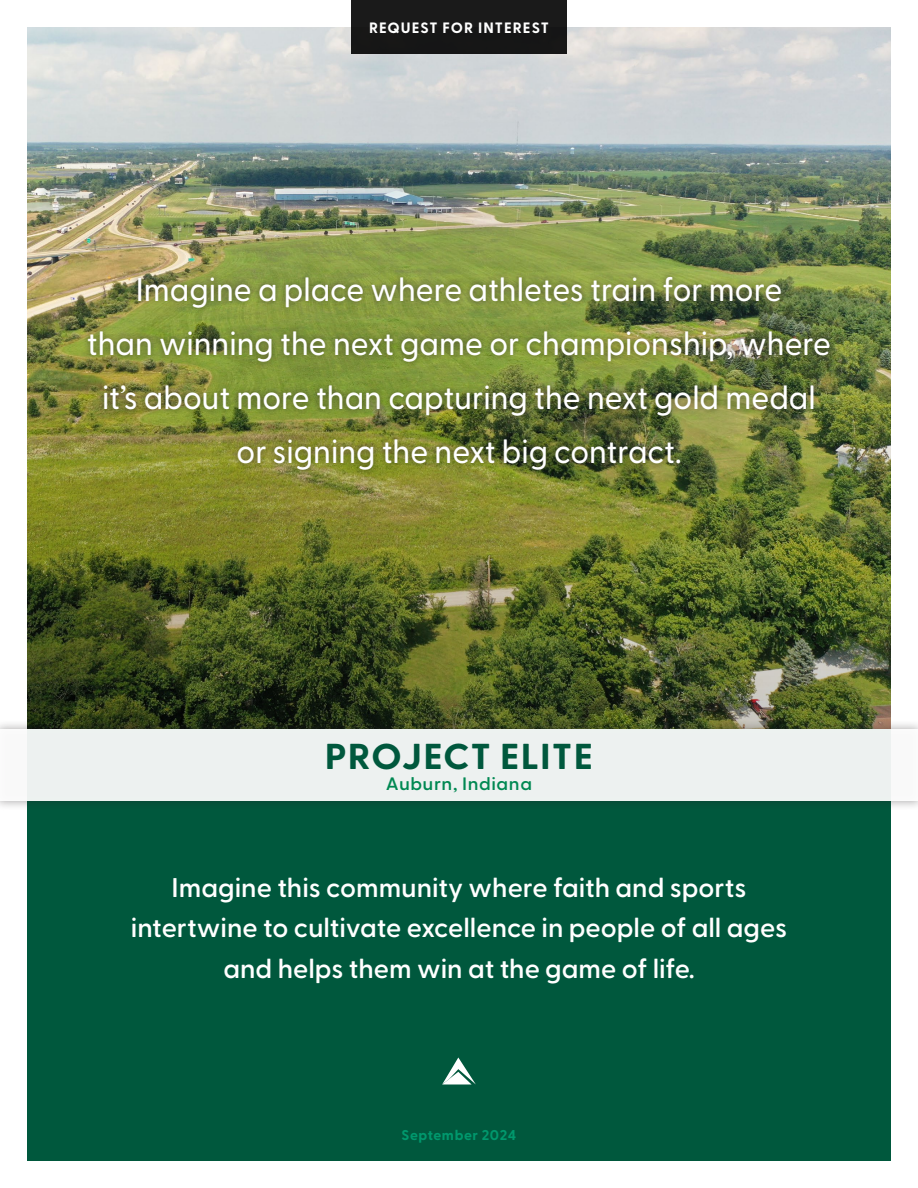
<style>
.page{position:relative;width:918px;height:1188px;background:#fff}
.page>*{position:absolute;margin:0;border:0;box-sizing:border-box;transform-origin:0 0}
.t1{font:700 36px "Greycliff CF";letter-spacing:.03em;color:#00583d;scale:1.05 1}
.t2{font:500 33px/54px "Greycliff CF";color:#fff;text-align:center;scale:.95 1}
.t3{font:600 27px/40.5px "Greycliff CF";color:#fff;text-align:center}
.t4{font:600 18px "Greycliff CF";letter-spacing:.03em;color:#008852;scale:1.05 1}
.t5{font:700 15px "Greycliff CF";letter-spacing:.07em;color:#fff}
.t6{font:700 14.25px "Greycliff CF";letter-spacing:.04em;color:#00986d}
</style>
<div class="page">
<div style="left:27px;top:27px;width:864px;height:1134px;background:#00583d"></div>
<img style="left:27px;top:27px;width:864px;height:288px">
<img style="left:27px;top:315px;width:864px;height:404px">
<div style="left:0;top:719px;width:918px;height:92px;background:#231f20;opacity:.35"></div>
<div style="left:0;top:729px;width:918px;height:72px;background:#edf1f0"></div>
<div style="left:351px;top:0;width:216px;height:54px;background:#191918"></div>
<svg style="left:442px;top:1057px;width:34px;height:27px"></svg>
<div style="left:82px;top:270px;width:754px;height:207px;background:#231f20;opacity:.6"></div>
<p class="t5" style="left:369px;top:16px;width:181px">REQUEST FOR INTEREST</p>
<p class="t2" style="left:87px;top:260px;width:785px">Imagine a place where athletes train for more<br>than winning the next game or championship, where it’s about more than capturing the next gold medal or signing the next big contract.</p>
<p class="t1" style="left:325px;top:729px;width:257px">PROJECT ELITE</p>
<p class="t4" style="left:386px;top:770px;width:141px">Auburn, Indiana</p>
<p class="t3" style="left:131px;top:865px;width:658px">Imagine this community where faith and sports intertwine to cultivate excellence in people of all ages and helps them win at the game of life.</p>
<p class="t6" style="left:402px;top:1124px;width:116px">September 2024</p>
</div>
